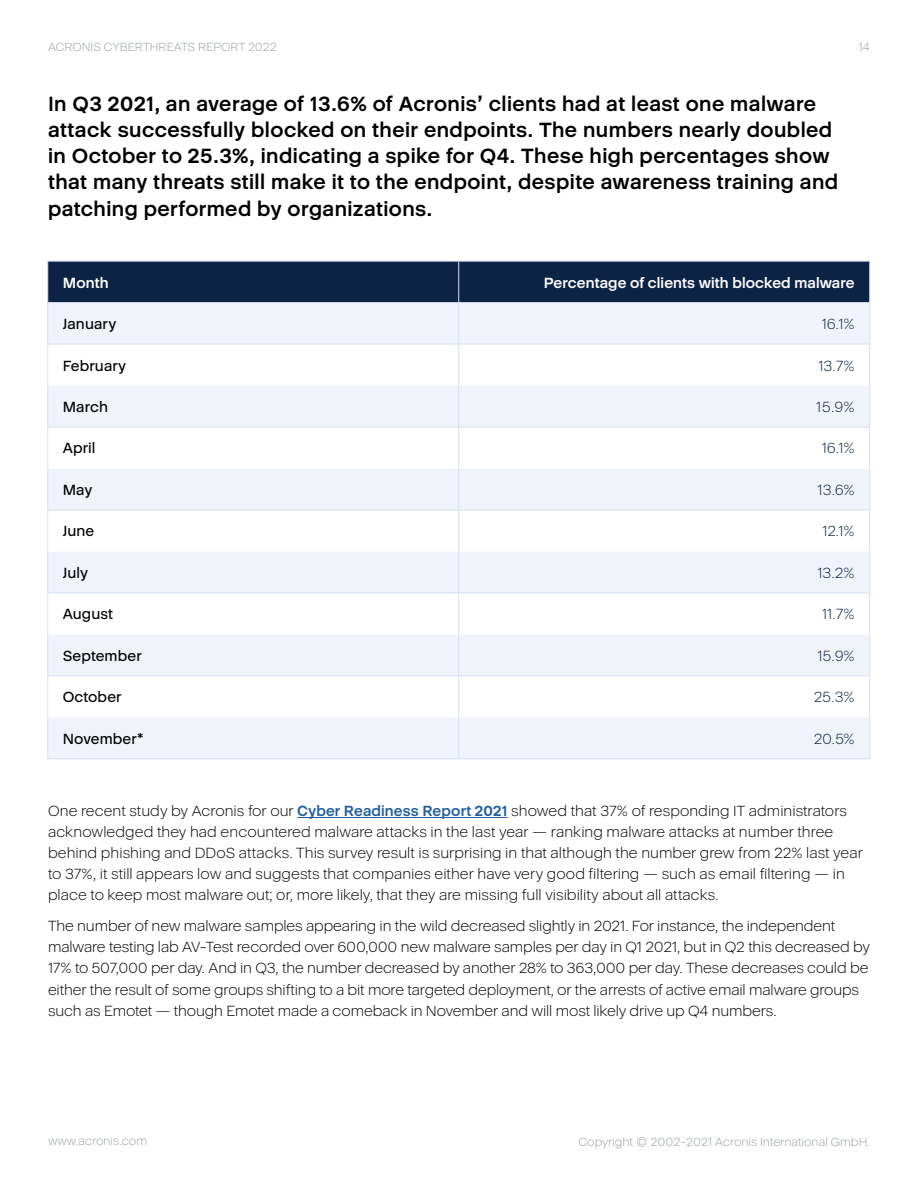
<style>
.page{position:relative;width:918px;height:1188px;background:#fff}
.page>*{position:absolute;margin:0;border:0;box-sizing:border-box;transform-origin:0 0}
.t1{font:700 21px/26.2px "Acronis Cyber";letter-spacing:.02em;color:#000}
.t2{font:300 15px/21px "Acronis Cyber";letter-spacing:-.005em;color:#000}
.t3{font:500 15px "Acronis Cyber";letter-spacing:.005em;color:#000}
.t4{font:300 15px "Acronis Cyber";letter-spacing:-.015em;color:#0d2345}
.t5{font:700 15px "Acronis Cyber";letter-spacing:.01em;color:#fff}
.t6{font:300 12px "Acronis Cyber";color:#97a0a4}
.s1{font-weight:700;color:#215e9e}
</style>
<div class="page">
<div style="left:48px;top:262px;width:821px;height:40px;background:#0d2345"></div>
<div style="left:48px;top:303px;width:821px;height:456px;background:#f1f3fa"></div>
<svg style="left:48px;top:345px;width:821px;height:372px"></svg>
<hr style="left:48px;top:344px;width:410px;height:1px;background:#d6dff2">
<hr style="left:459px;top:344px;width:410px;height:1px;background:#d6dff2">
<hr style="left:48px;top:427px;width:410px;height:1px;background:#d6dff2">
<hr style="left:459px;top:427px;width:410px;height:1px;background:#d6dff2">
<hr style="left:47px;top:302px;width:412px;height:1px;background:#d6dff2">
<hr style="left:459px;top:302px;width:411px;height:1px;background:#d6dff2">
<hr style="left:47px;top:261px;width:412px;height:1px;background:#d6dff2">
<hr style="left:47px;top:261px;width:1px;height:41px;background:#d6dff2">
<hr style="left:459px;top:261px;width:411px;height:1px;background:#d6dff2">
<hr style="left:458px;top:261px;width:1px;height:41px;background:#d6dff2">
<hr style="left:869px;top:261px;width:1px;height:41px;background:#d6dff2">
<hr style="left:47px;top:303px;width:1px;height:41px;background:#d6dff2">
<hr style="left:458px;top:303px;width:1px;height:41px;background:#d6dff2">
<hr style="left:869px;top:303px;width:1px;height:41px;background:#d6dff2">
<hr style="left:47px;top:344px;width:1px;height:42px;background:#d6dff2">
<hr style="left:458px;top:344px;width:1px;height:42px;background:#d6dff2">
<hr style="left:869px;top:344px;width:1px;height:42px;background:#d6dff2">
<hr style="left:47px;top:386px;width:1px;height:41px;background:#d6dff2">
<hr style="left:458px;top:386px;width:1px;height:41px;background:#d6dff2">
<hr style="left:869px;top:386px;width:1px;height:41px;background:#d6dff2">
<hr style="left:47px;top:427px;width:1px;height:41px;background:#d6dff2">
<hr style="left:458px;top:427px;width:1px;height:41px;background:#d6dff2">
<hr style="left:869px;top:427px;width:1px;height:41px;background:#d6dff2">
<hr style="left:47px;top:510px;width:1px;height:41px;background:#d6dff2">
<hr style="left:458px;top:510px;width:1px;height:41px;background:#d6dff2">
<hr style="left:869px;top:510px;width:1px;height:41px;background:#d6dff2">
<hr style="left:47px;top:593px;width:1px;height:41px;background:#d6dff2">
<hr style="left:458px;top:593px;width:1px;height:41px;background:#d6dff2">
<hr style="left:869px;top:593px;width:1px;height:41px;background:#d6dff2">
<hr style="left:47px;top:676px;width:1px;height:41px;background:#d6dff2">
<hr style="left:458px;top:676px;width:1px;height:41px;background:#d6dff2">
<hr style="left:869px;top:676px;width:1px;height:41px;background:#d6dff2">
<hr style="left:47px;top:468px;width:1px;height:42px;background:#d6dff2">
<hr style="left:458px;top:468px;width:1px;height:42px;background:#d6dff2">
<hr style="left:869px;top:468px;width:1px;height:42px;background:#d6dff2">
<hr style="left:48px;top:510px;width:411px;height:1px;background:#d6dff2">
<hr style="left:459px;top:510px;width:410px;height:1px;background:#d6dff2">
<hr style="left:47px;top:551px;width:1px;height:42px;background:#d6dff2">
<hr style="left:458px;top:551px;width:1px;height:42px;background:#d6dff2">
<hr style="left:869px;top:551px;width:1px;height:42px;background:#d6dff2">
<hr style="left:48px;top:593px;width:411px;height:1px;background:#d6dff2">
<hr style="left:459px;top:593px;width:410px;height:1px;background:#d6dff2">
<hr style="left:47px;top:634px;width:1px;height:42px;background:#d6dff2">
<hr style="left:458px;top:634px;width:1px;height:42px;background:#d6dff2">
<hr style="left:869px;top:634px;width:1px;height:42px;background:#d6dff2">
<hr style="left:48px;top:676px;width:411px;height:1px;background:#d6dff2">
<hr style="left:459px;top:676px;width:410px;height:1px;background:#d6dff2">
<hr style="left:47px;top:717px;width:1px;height:42px;background:#d6dff2">
<hr style="left:458px;top:717px;width:1px;height:42px;background:#d6dff2">
<hr style="left:869px;top:717px;width:1px;height:42px;background:#d6dff2">
<hr style="left:47px;top:759px;width:412px;height:1px;background:#d6dff2">
<hr style="left:459px;top:759px;width:411px;height:1px;background:#d6dff2">
<hr style="left:297px;top:817px;width:211px;height:1px;background:#215e9e">
<p class="t6" style="left:48px;top:40px;width:230px">ACRONIS CYBERTHREATS REPORT 2022</p>
<p class="t1" style="left:48px;top:90px;width:792px">In Q3 2021, an average of 13.6% of Acronis’ clients had at least one malware attack successfully blocked on their endpoints. The numbers nearly doubled in October to 25.3%, indicating a spike for Q4. These high percentages show that many threats still make it to the endpoint, despite awareness training and patching performed by organizations.</p>
<p class="t6" style="left:859px;top:40px;width:13px">14</p>
<p class="t5" style="left:63px;top:273px;width:47px">Month</p>
<p class="t5" style="left:544px;top:273px;width:313px">Percentage of clients with blocked malware</p>
<p class="t3" style="left:63px;top:315px;width:55px">January</p>
<p class="t4" style="left:822px;top:315px;width:35px">16.1%</p>
<p class="t3" style="left:63px;top:356px;width:65px">February</p>
<p class="t4" style="left:818px;top:356px;width:38px">13.7%</p>
<p class="t3" style="left:63px;top:398px;width:47px">March</p>
<p class="t4" style="left:816px;top:398px;width:40px">15.9%</p>
<p class="t3" style="left:63px;top:439px;width:34px">April</p>
<p class="t4" style="left:822px;top:439px;width:35px">16.1%</p>
<p class="t3" style="left:63px;top:481px;width:31px">May</p>
<p class="t4" style="left:818px;top:481px;width:39px">13.6%</p>
<p class="t3" style="left:63px;top:522px;width:33px">June</p>
<p class="t4" style="left:822px;top:522px;width:34px">12.1%</p>
<p class="t3" style="left:63px;top:564px;width:27px">July</p>
<p class="t4" style="left:817px;top:564px;width:39px">13.2%</p>
<p class="t3" style="left:63px;top:605px;width:52px">August</p>
<p class="t4" style="left:822px;top:605px;width:34px">11.7%</p>
<p class="t3" style="left:63px;top:647px;width:80px">September</p>
<p class="t4" style="left:817px;top:647px;width:39px">15.9%</p>
<p class="t3" style="left:63px;top:688px;width:60px">October</p>
<p class="t4" style="left:814px;top:688px;width:42px">25.3%</p>
<p class="t3" style="left:63px;top:730px;width:83px">November*</p>
<p class="t4" style="left:814px;top:730px;width:43px">20.5%</p>
<p class="t2" style="left:48px;top:800px;width:816px">One recent study by Acronis for our <span class="s1">Cyber Readiness Report 2021</span> showed that 37% of responding IT administrators acknowledged they had encountered malware attacks in the last year — ranking malware attacks at number three behind phishing and DDoS attacks. This survey result is surprising in that although the number grew from 22% last year to 37%, it still appears low and suggests that companies either have very good filtering — such as email filtering — in place to keep most malware out; or, more likely, that they are missing full visibility about all attacks.</p>
<p class="t2" style="left:48px;top:916px;width:824px">The number of new malware samples appearing in the wild decreased slightly in 2021. For instance, the independent malware testing lab AV-Test recorded over 600,000 new malware samples per day in Q1 2021, but in Q2 this decreased by 17% to 507,000 per day. And in Q3, the number decreased by another 28% to 363,000 per day. These decreases could be either the result of some groups shifting to a bit more targeted deployment, or the arrests of active email malware groups such as Emotet — though Emotet made a comeback in November and will most likely drive up Q4 numbers.</p>
<p class="t6" style="left:48px;top:1134px;width:101px">www.acronis.com</p>
<p class="t6" style="left:579px;top:1135px;width:293px">Copyright © 2002-2021 Acronis International GmbH.</p>
</div>
